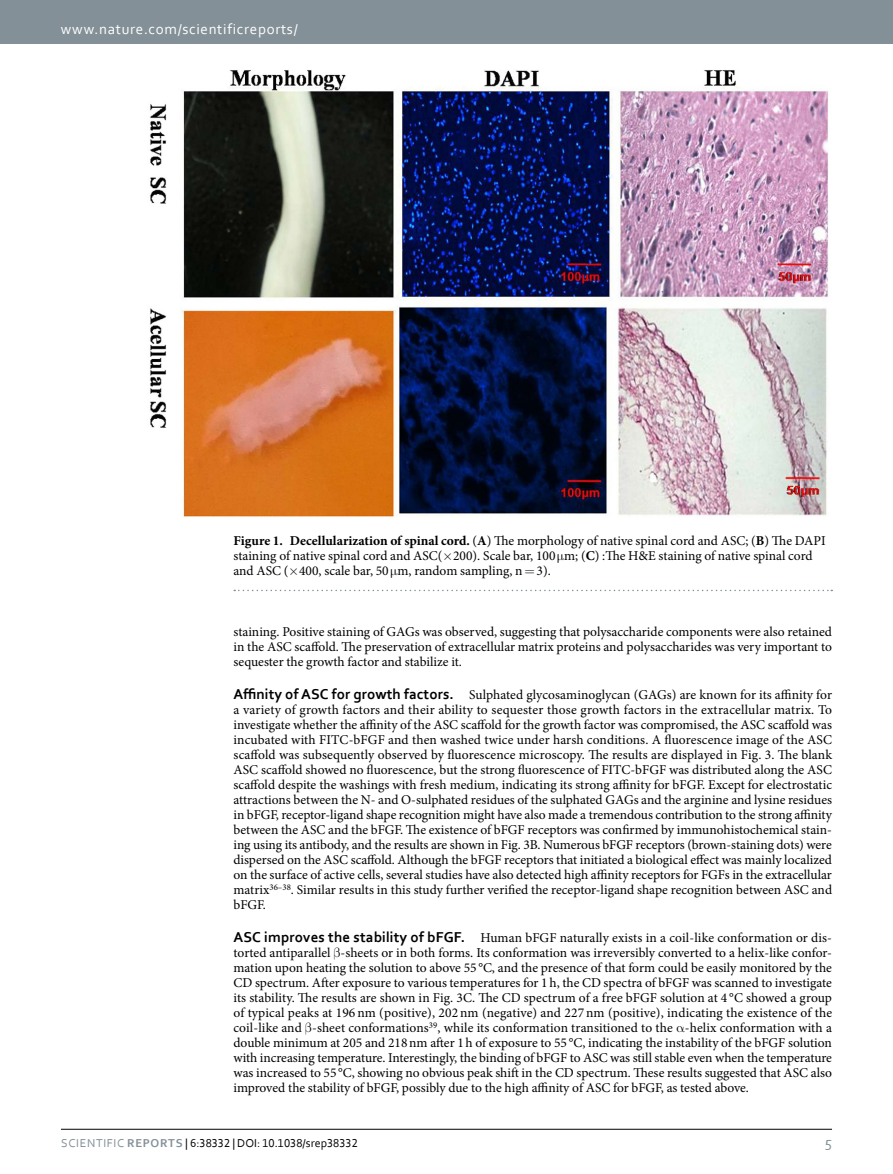
<style>
.page{position:relative;width:893px;height:1174px;background:#fff}
.page>*{position:absolute;margin:0;border:0;box-sizing:border-box;transform-origin:0 0}
.t1{font:15px "Nwllhk Corbel";letter-spacing:.045em;color:#fff}
.t2{font:15px "Sbldwt Corbel";color:#839097}
.t3{font:13.5px/15px "Xjyltl Minion Pro";color:#000;text-align:justify}
.t4{font:12px "Rknyth Fhlpqg Lgxcxm Shyfnk Srypmf Bxvmyc Corbel";color:#000}
.s1{font-family:"Tckqhn Minion Pro";font-weight:700}
.s2{font-family:"Ynttgw Corbel";font-weight:700;font-size:15px}
.s3{font-family:"Vxwdsg Corbel";color:#839097}
.s4{font-family:"Fwktwb Corbel";font-weight:700;color:#839097}
</style>
<div class="page">
<div style="left:0;top:0;width:893px;height:43px;background:#839097"></div>
<hr style="left:61px;top:1129px;width:771px;height:1px;background:#000">
<img style="left:150px;top:70px;width:679px;height:447px">
<svg style="left:234px;top:589px;width:598px;height:2px"></svg>
<p class="t1" style="left:61px;top:19px;width:238px">www.nature.com/scientificreports/</p>
<p class="t3" style="left:233px;top:533px;width:594px;text-align:left"><span class="s1">Figure 1. Decellularization of spinal cord.</span> (<span class="s1">A</span>) The morphology of native spinal cord and ASC; (<span class="s1">B</span>) The DAPI staining of native spinal cord and ASC( 200). Scale bar, 100 m; (<span class="s1">C</span>) :The H&amp;E staining of native spinal cord and ASC ( 400, scale bar, 50 m, random sampling, n 3).</p>
<p class="t3" style="left:233px;top:624px;width:600px">staining. Positive staining of GAGs was observed, suggesting that polysaccharide components were also retained in the ASC scaffold. The preservation of extracellular matrix proteins and polysaccharides was very important to sequester the growth factor and stabilize it.</p>
<p class="t3" style="left:233px;top:687px;width:600px"><span class="s2">Affinity of ASC for growth factors.</span> Sulphated glycosaminoglycan (GAGs) are known for its affinity for a variety of growth factors and their ability to sequester those growth factors in the extracellular matrix. To investigate whether the affinity of the ASC scaffold for the growth factor was compromised, the ASC scaffold was incubated with FITC-bFGF and then washed twice under harsh conditions. A fluorescence image of the ASC scaffold was subsequently observed by fluorescence microscopy. The results are displayed in Fig. 3. The blank ASC scaffold showed no fluorescence, but the strong fluorescence of FITC-bFGF was distributed along the ASC scaffold despite the washings with fresh medium, indicating its strong affinity for bFGF. Except for electrostatic attractions between the N- and O-sulphated residues of the sulphated GAGs and the arginine and lysine residues in bFGF, receptor-ligand shape recognition might have also made a tremendous contribution to the strong affinity between the ASC and the bFGF. The existence of bFGF receptors was confirmed by immunohistochemical stain&shy;ing using its antibody, and the results are shown in Fig. 3B. Numerous bFGF receptors (brown-staining dots) were dispersed on the ASC scaffold. Although the bFGF receptors that initiated a biological effect was mainly localized on the surface of active cells, several studies have also detected high affinity receptors for FGFs in the extracellular matrix<sup>36–38</sup>. Similar results in this study further verified the receptor-ligand shape recognition between ASC and bFGF.</p>
<p class="t3" style="left:233px;top:930px;width:600px"><span class="s2">ASC improves the stability of bFGF.</span> Human bFGF naturally exists in a coil-like conformation or dis&shy;torted antiparallel -sheets or in both forms. Its conformation was irreversibly converted to a helix-like confor&shy;mation upon heating the solution to above 55 °C, and the presence of that form could be easily monitored by the CD spectrum. After exposure to various temperatures for 1h, the CD spectra of bFGF was scanned to investigate its stability. The results are shown in Fig. 3C. The CD spectrum of a free bFGF solution at 4 °C showed a group of typical peaks at 196 nm (positive), 202 nm (negative) and 227 nm (positive), indicating the existence of the coil-like and -sheet conformations<sup>39</sup>, while its conformation transitioned to the -helix conformation with a double minimum at 205 and 218nm after 1h of exposure to 55 °C, indicating the instability of the bFGF solution with increasing temperature. Interestingly, the binding of bFGF to ASC was still stable even when the temperature was increased to 55 °C, showing no obvious peak shift in the CD spectrum. These results suggested that ASC also improved the stability of bFGF, possibly due to the high affinity of ASC for bFGF, as tested above.</p>
<p class="t4" style="left:61px;top:1135px;width:298px"><span class="s3">SCIENTIFIC</span> <span class="s4">REPORTS</span> | 6:38332 | DOI: 10.1038/srep38332</p>
<p class="t2" style="left:825px;top:1132px;width:9px">5</p>
</div>
